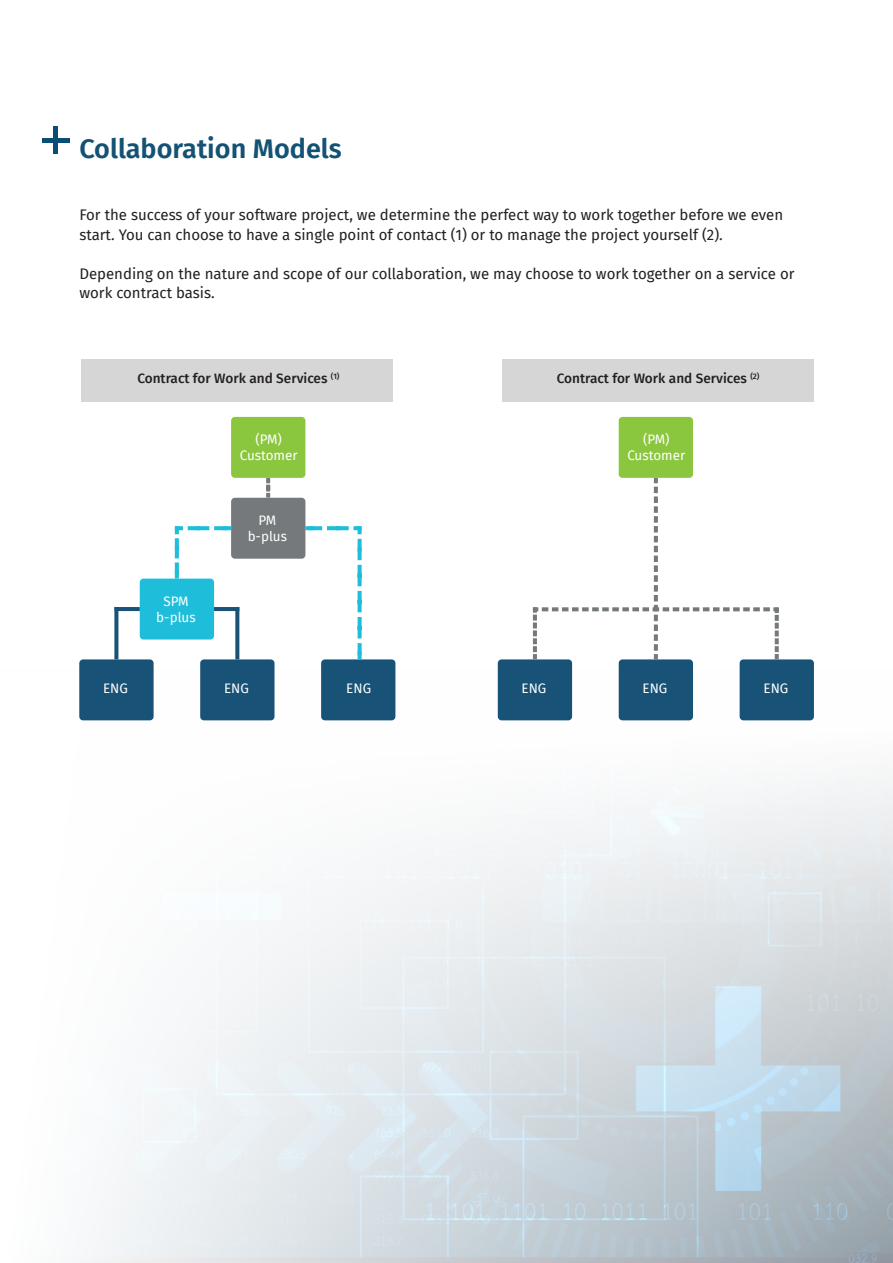
<style>
.page{position:relative;width:893px;height:1263px;background:#fff}
.page>*{position:absolute;margin:0;border:0;box-sizing:border-box;transform-origin:0 0}
.t1{font:600 27px "Fira Sans";color:#145274}
.t2{font:15px/19.5px "Fira Sans";color:#231f20}
.t3{font:500 13.65px "Fira Sans";color:#231f20}
.t4{font:13.5px/16px "Fira Sans";color:#fff;text-align:center}
</style>
<div class="page">
<svg style="left:79px;top:673px;width:814px;height:590px"></svg>
<div style="left:231px;top:498px;width:74px;height:61px;background:#75797b;border-radius:4px"></div>
<div style="left:79px;top:659px;width:75px;height:61px;background:#185276;border-radius:4px"></div>
<div style="left:140px;top:579px;width:74px;height:60px;background:#1ebedb;border-radius:4px"></div>
<div style="left:200px;top:659px;width:74px;height:61px;background:#185276;border-radius:4px"></div>
<div style="left:321px;top:659px;width:74px;height:61px;background:#185276;border-radius:4px"></div>
<div style="left:231px;top:417px;width:74px;height:61px;background:#8bc63f;border-radius:4px"></div>
<svg style="left:235px;top:609px;width:4px;height:48px"></svg>
<hr style="left:216px;top:607px;width:21px;height:4px;background:#185276">
<svg style="left:114px;top:609px;width:4px;height:48px"></svg>
<hr style="left:116px;top:607px;width:22px;height:4px;background:#185276">
<svg style="left:175px;top:540px;width:4px;height:36px"></svg>
<svg style="left:175px;top:526px;width:6px;height:6px"></svg>
<svg style="left:190px;top:526px;width:39px;height:4px"></svg>
<svg style="left:358px;top:541px;width:4px;height:116px"></svg>
<svg style="left:355px;top:526px;width:7px;height:6px"></svg>
<svg style="left:307px;top:526px;width:40px;height:4px"></svg>
<svg style="left:266px;top:480px;width:4px;height:16px"></svg>
<div style="left:498px;top:659px;width:74px;height:61px;background:#185276;border-radius:4px"></div>
<div style="left:619px;top:659px;width:74px;height:61px;background:#185276;border-radius:4px"></div>
<div style="left:740px;top:659px;width:74px;height:61px;background:#185276;border-radius:4px"></div>
<div style="left:619px;top:417px;width:74px;height:61px;background:#8bc63f;border-radius:4px"></div>
<svg style="left:533px;top:489px;width:235px;height:168px"></svg>
<svg style="left:775px;top:607px;width:4px;height:4px"></svg>
<svg style="left:775px;top:617px;width:4px;height:40px"></svg>
<div style="left:82px;top:359px;width:311px;height:42px;background:#d6d6d6"></div>
<div style="left:503px;top:359px;width:311px;height:42px;background:#d6d6d6"></div>
<div style="left:53px;top:127px;width:5px;height:27px;background:#0a4d75"></div>
<div style="left:42px;top:138px;width:27px;height:5px;background:#0a4d75"></div>
<h1 class="t1" style="left:79px;top:127px;width:264px">Collaboration Models</h1>
<p class="t2" style="left:79px;top:205px;width:705px">For the success of your software project, we determine the perfect way to work together before we even start. You can choose to have a single point of contact (1) or to manage the project yourself (2).</p>
<p class="t2" style="left:79px;top:263px;width:717px">Depending on the nature and scope of our collaboration, we may choose to work together on a service or work contract basis.</p>
<p class="t3" style="left:137px;top:368px;width:204px">Contract for Work and Services <sup>(1)</sup></p>
<p class="t3" style="left:557px;top:368px;width:204px">Contract for Work and Services <sup>(2)</sup></p>
<p class="t4" style="left:103px;top:680px;width:26px">ENG</p>
<p class="t4" style="left:156px;top:592px;width:41px">SPM b-plus</p>
<p class="t4" style="left:240px;top:431px;width:59px">(PM)<br>Customer</p>
<p class="t4" style="left:248px;top:512px;width:41px">PM b-plus</p>
<p class="t4" style="left:224px;top:680px;width:26px">ENG</p>
<p class="t4" style="left:346px;top:680px;width:26px">ENG</p>
<p class="t4" style="left:627px;top:431px;width:59px">(PM)<br>Customer</p>
<p class="t4" style="left:522px;top:680px;width:26px">ENG</p>
<p class="t4" style="left:642px;top:680px;width:26px">ENG</p>
<p class="t4" style="left:763px;top:680px;width:26px">ENG</p>
</div>
